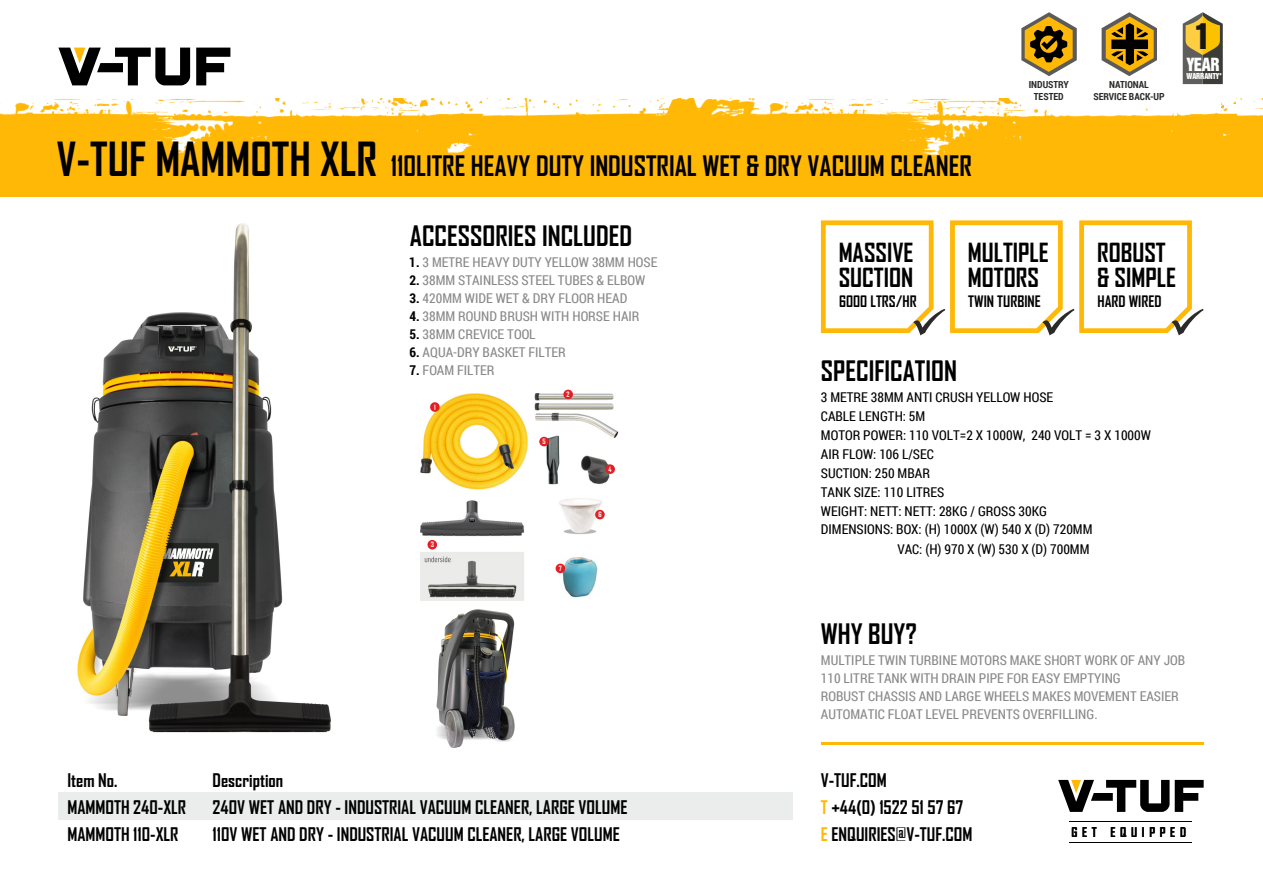
<style>
.page{position:relative;width:1263px;height:893px;background:#fff}
.page>*{position:absolute;margin:0;border:0;box-sizing:border-box;transform-origin:0 0}
.t1{font:32.4px "Swiss 921 BT Regular A";color:#181716}
.t2{font:700 27px "Agency FB";color:#000}
.t3{font:700 25.2px/25px "Agency FB";color:#000}
.t4{font:700 18px/27.2px "Agency FB";color:#000}
.t5{font:16.65px "Swiss 921 BT Regular A";color:#fff}
.t6{font:700 15.15px "Agency FB";color:#000}
.t7{font:13.5px/18px "Roboto Condensed";color:#898989}
.t8{font:13.5px/19.2px "Roboto Condensed";color:#000}
.t9{font:700 12.9px "Agency FB";letter-spacing:.365em;color:#000}
.t10{font:700 9.75px/11.4px "Roboto Condensed";color:#2b2a29;text-align:center}
.t11{font:7.5px "Swiss 921 BT Regular A";letter-spacing:-.015em;color:#fff}
.t12{font:700 6.9px "Agency FB";color:#fff}
.s1{font-size:45px}
.s2{font-weight:700;color:#000}
.s3{color:#ffb805}
</style>
<div class="page">
<img style="left:436px;top:609px;width:79px;height:139px">
<img style="left:0;top:98px;width:1173px;height:99px">
<svg style="left:1173px;top:98px;width:90px;height:99px;background:#ffc022"></svg>
<svg style="left:196px;top:48px;width:34px;height:37px"></svg>
<svg style="left:58px;top:48px;width:132px;height:37px"></svg>
<div style="left:58px;top:792px;width:734px;height:27px;background:#ebecec"></div>
<svg style="left:1175px;top:780px;width:29px;height:32px"></svg>
<svg style="left:1058px;top:780px;width:111px;height:32px"></svg>
<hr style="left:821px;top:742px;width:383px;height:2px;background:#ffb805">
<hr style="left:1069px;top:821px;width:123px;height:1px;background:#000">
<hr style="left:1069px;top:842px;width:123px;height:1px;background:#000">
<img style="left:77px;top:223px;width:254px;height:510px">
<img style="left:420px;top:389px;width:199px;height:212px">
<div style="left:430px;top:402px;width:10px;height:10px;background:#e31e24;border-radius:50%"></div>
<div style="left:563px;top:390px;width:10px;height:9px;background:#e31e24;border-radius:50%"></div>
<div style="left:427px;top:540px;width:10px;height:9px;background:#e31e24;border-radius:50%"></div>
<div style="left:605px;top:464px;width:10px;height:10px;background:#e31e24;border-radius:50%"></div>
<div style="left:539px;top:437px;width:10px;height:9px;background:#e31e24;border-radius:50%"></div>
<div style="left:595px;top:510px;width:10px;height:9px;background:#e31e24;border-radius:50%"></div>
<div style="left:556px;top:564px;width:9px;height:9px;background:#e31e24;border-radius:50%"></div>
<div style="left:1021px;top:88px;width:200px;height:20px;background:#fff"></div>
<svg style="left:1021px;top:12px;width:56px;height:64px"></svg>
<svg style="left:1101px;top:12px;width:56px;height:64px"></svg>
<svg style="left:1183px;top:12px;width:40px;height:72px;background:#97864c"></svg>
<svg style="left:821px;top:220px;width:371px;height:114px"></svg>
<h1 class="t1" style="left:1194px;top:15px;width:18px">1</h1>
<h2 class="t2" style="left:56px;top:149px;width:917px"><span class="s1">V-TUF MAMMOTH XLR</span> 110LITRE HEAVY DUTY INDUSTRIAL WET &amp; DRY VACUUM CLEANER</h2>
<p class="t10" style="left:1029px;top:79px;width:42px">INDUSTRY<br>TESTED</p>
<p class="t10" style="left:1093px;top:79px;width:73px">NATIONAL<br>SERVICE BACK-UP</p>
<p class="t5" style="left:1187px;top:53px;width:34px">YEAR</p>
<p class="t11" style="left:1186px;top:71px;width:37px">WARRANTY*</p>
<h2 class="t2" style="left:410px;top:220px;width:224px">ACCESSORIES INCLUDED</h2>
<p class="t7" style="left:409px;top:253px;width:250px"><span class="s2">1.</span> 3 METRE HEAVY DUTY YELLOW 38MM HOSE</p>
<p class="t7" style="left:409px;top:271px;width:238px"><span class="s2">2.</span> 38MM STAINLESS STEEL TUBES &amp; ELBOW</p>
<p class="t7" style="left:409px;top:289px;width:219px"><span class="s2">3.</span> 420MM WIDE WET &amp; DRY FLOOR HEAD</p>
<p class="t7" style="left:409px;top:307px;width:232px"><span class="s2">4.</span> 38MM ROUND BRUSH WITH HORSE HAIR</p>
<p class="t7" style="left:409px;top:325px;width:128px"><span class="s2">5.</span> 38MM CREVICE TOOL</p>
<p class="t7" style="left:409px;top:343px;width:158px"><span class="s2">6.</span> AQUA-DRY BASKET FILTER</p>
<p class="t7" style="left:409px;top:361px;width:87px"><span class="s2">7.</span> FOAM FILTER</p>
<p class="t12" style="left:434px;top:403px;width:3px">1</p>
<p class="t12" style="left:567px;top:390px;width:5px">2</p>
<p class="t12" style="left:431px;top:540px;width:5px">3</p>
<p class="t12" style="left:542px;top:437px;width:5px">5</p>
<p class="t12" style="left:559px;top:564px;width:5px">7</p>
<p class="t12" style="left:609px;top:465px;width:5px">4</p>
<p class="t12" style="left:598px;top:510px;width:5px">6</p>
<h3 class="t3" style="left:839px;top:239px;width:76px">MASSIVE<br>SUCTION</h3>
<p class="t6" style="left:839px;top:292px;width:79px">6000 LTRS/HR</p>
<h3 class="t3" style="left:968px;top:239px;width:82px">MULTIPLE<br>MOTORS</h3>
<p class="t6" style="left:968px;top:292px;width:74px">TWIN TURBINE</p>
<h3 class="t3" style="left:1097px;top:239px;width:80px">ROBUST &amp; SIMPLE</h3>
<p class="t6" style="left:1097px;top:292px;width:65px">HARD WIRED</p>
<h2 class="t2" style="left:821px;top:354px;width:138px">SPECIFICATION</h2>
<p class="t8" style="left:821px;top:387px;width:234px">3 METRE 38MM ANTI CRUSH YELLOW HOSE<br>CABLE LENGTH: 5M</p>
<p class="t8" style="left:821px;top:444px;width:114px">AIR FLOW: 106 L/SEC</p>
<p class="t8" style="left:821px;top:482px;width:125px">TANK SIZE: 110 LITRES</p>
<p class="t8" style="left:821px;top:425px;width:332px">MOTOR POWER: 110 VOLT=2 X 1000W, 240 VOLT = 3 X 1000W</p>
<p class="t8" style="left:821px;top:463px;width:111px">SUCTION: 250 MBAR</p>
<p class="t8" style="left:821px;top:501px;width:228px">WEIGHT: NETT: NETT: 28KG / GROSS 30KG</p>
<p class="t8" style="left:821px;top:520px;width:273px">DIMENSIONS: BOX: (H) 1000X (W) 540 X (D) 720MM</p>
<p class="t8" style="left:897px;top:539px;width:194px">VAC: (H) 970 X (W) 530 X (D) 700MM</p>
<h3 class="t4" style="left:67px;top:766px;width:120px">Item No.<br>MAMMOTH 240-XLR<br>MAMMOTH 110-XLR</h3>
<h2 class="t2" style="left:821px;top:617px;width:98px">WHY BUY?</h2>
<p class="t7" style="left:821px;top:651px;width:366px">MULTIPLE TWIN TURBINE MOTORS MAKE SHORT WORK OF ANY JOB 110 LITRE TANK WITH DRAIN PIPE FOR EASY EMPTYING<br>ROBUST CHASSIS AND LARGE WHEELS MAKES MOVEMENT EASIER AUTOMATIC FLOAT LEVEL PREVENTS OVERFILLING.</p>
<h3 class="t4" style="left:213px;top:766px;width:416px">Description<br>240V WET AND DRY - INDUSTRIAL VACUUM CLEANER, LARGE VOLUME<br>110V WET AND DRY - INDUSTRIAL VACUUM CLEANER, LARGE VOLUME</h3>
<h3 class="t4" style="left:821px;top:766px;width:153px">V-TUF.COM<br><span class="s3">T</span> +44(0) 1522 51 57 67<br><span class="s3">E</span> ENQUIRIES@V-TUF.COM</h3>
<p class="t9" style="left:1071px;top:824px;width:116px">GET EQUIPPED</p>
</div>
